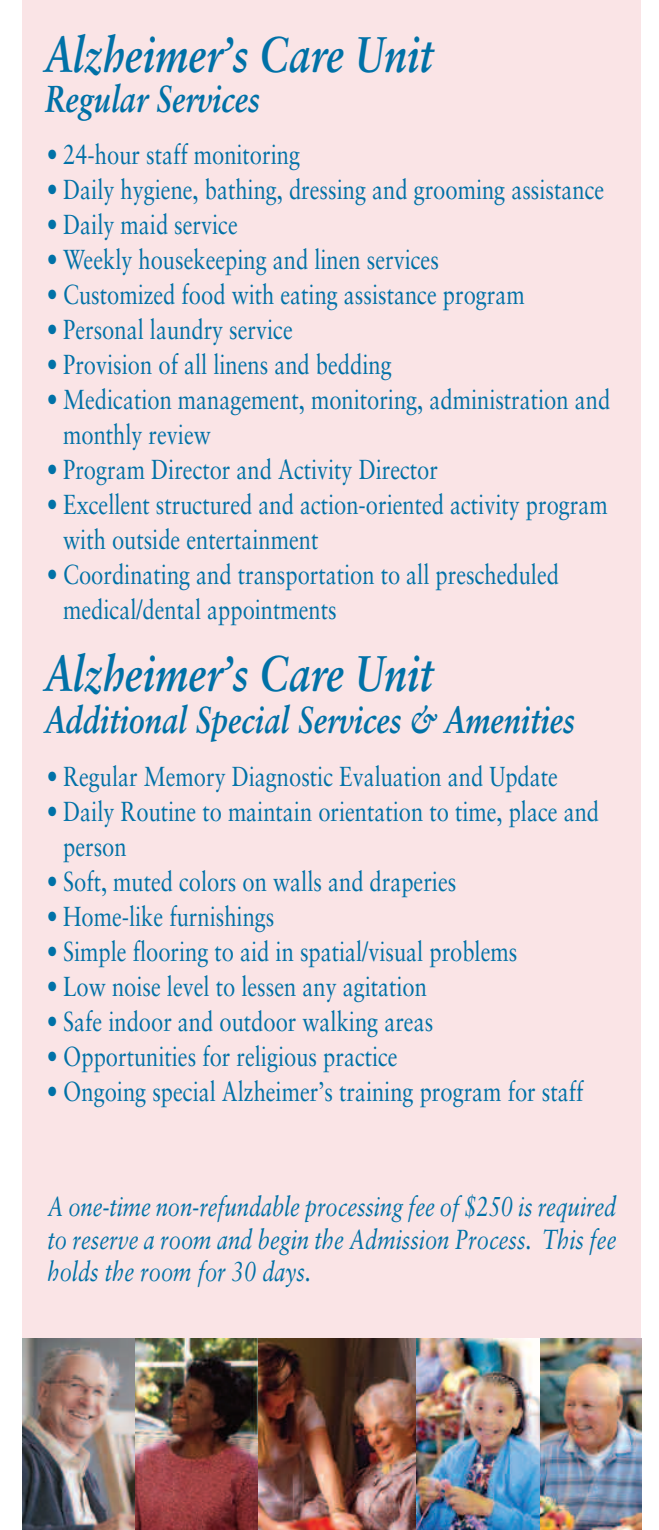
<style>
.page{position:relative;width:659px;height:1530px;background:#fff}
.page>*{position:absolute;margin:0;border:0;box-sizing:border-box;transform-origin:0 0}
.t1{font:italic 700 50px "Sabon";color:#0071a7;scale:.8 1}
.t2{font:italic 700 37.5px "Sabon";color:#0071a7;scale:.8 1}
.t3{font:27.5px/35px "Sabon";color:#0071a7;scale:.8 1}
.t4{font:italic 27.5px/32.5px "Sabon";color:#0071a7;text-align:justify;scale:.8 1}
</style>
<div class="page">
<div style="left:22px;top:0;width:619px;height:1530px;background:#fae4e6"></div>
<img style="left:22px;top:1339px;width:113px;height:191px">
<img style="left:135px;top:1339px;width:124px;height:191px">
<img style="left:259px;top:1339px;width:157px;height:191px">
<img style="left:416px;top:1339px;width:124px;height:191px">
<img style="left:540px;top:1339px;width:101px;height:191px">
<h1 class="t1" style="left:45px;top:34px;width:486px">Alzheimer’s Care Unit</h1>
<h2 class="t2" style="left:45px;top:83px;width:270px">Regular Services</h2>
<p class="t3" style="left:47px;top:139px;width:318px">• 24-hour staff monitoring</p>
<p class="t3" style="left:47px;top:174px;width:698px">• Daily hygiene, bathing, dressing and grooming assistance</p>
<p class="t3" style="left:47px;top:209px;width:240px">• Daily maid service</p>
<p class="t3" style="left:47px;top:244px;width:492px">• Weekly housekeeping and linen services</p>
<p class="t3" style="left:47px;top:279px;width:599px">• Customized food with eating assistance program</p>
<p class="t3" style="left:47px;top:314px;width:309px">• Personal laundry service</p>
<p class="t3" style="left:47px;top:349px;width:432px">• Provision of all linens and bedding</p>
<p class="t3" style="left:63px;top:384px;width:685px;text-indent:-16px">• Medication management, monitoring, administration and monthly review</p>
<p class="t3" style="left:47px;top:454px;width:490px">• Program Director and Activity Director</p>
<p class="t3" style="left:63px;top:489px;width:682px;text-indent:-16px">• Excellent structured and action-oriented activity program with outside entertainment</p>
<p class="t3" style="left:63px;top:559px;width:621px;text-indent:-16px">• Coordinating and transportation to all prescheduled medical/dental appointments</p>
<h1 class="t1" style="left:45px;top:652px;width:486px">Alzheimer’s Care Unit</h1>
<h2 class="t2" style="left:45px;top:705px;width:664px">Additional Special Services &amp; Amenities</h2>
<p class="t3" style="left:47px;top:761px;width:640px">• Regular Memory Diagnostic Evaluation and Update</p>
<p class="t3" style="left:63px;top:796px;width:671px;text-indent:-16px">• Daily Routine to maintain orientation to time, place and person</p>
<p class="t3" style="left:47px;top:866px;width:513px">• Soft, muted colors on walls and draperies</p>
<p class="t3" style="left:47px;top:901px;width:286px">• Home-like furnishings</p>
<p class="t3" style="left:47px;top:936px;width:590px">• Simple flooring to aid in spatial/visual problems</p>
<p class="t3" style="left:47px;top:971px;width:477px">• Low noise level to lessen any agitation</p>
<p class="t3" style="left:47px;top:1006px;width:484px">• Safe indoor and outdoor walking areas</p>
<p class="t3" style="left:47px;top:1041px;width:440px">• Opportunities for religious practice</p>
<p class="t3" style="left:47px;top:1076px;width:672px">• Ongoing special Alzheimer’s training program for staff</p>
<p class="t4" style="left:47px;top:1192px;width:712px">A one-time non-refundable processing fee of $250 is required to reserve a room and begin the Admission Process. This fee holds the room for 30 days.</p>
</div>
